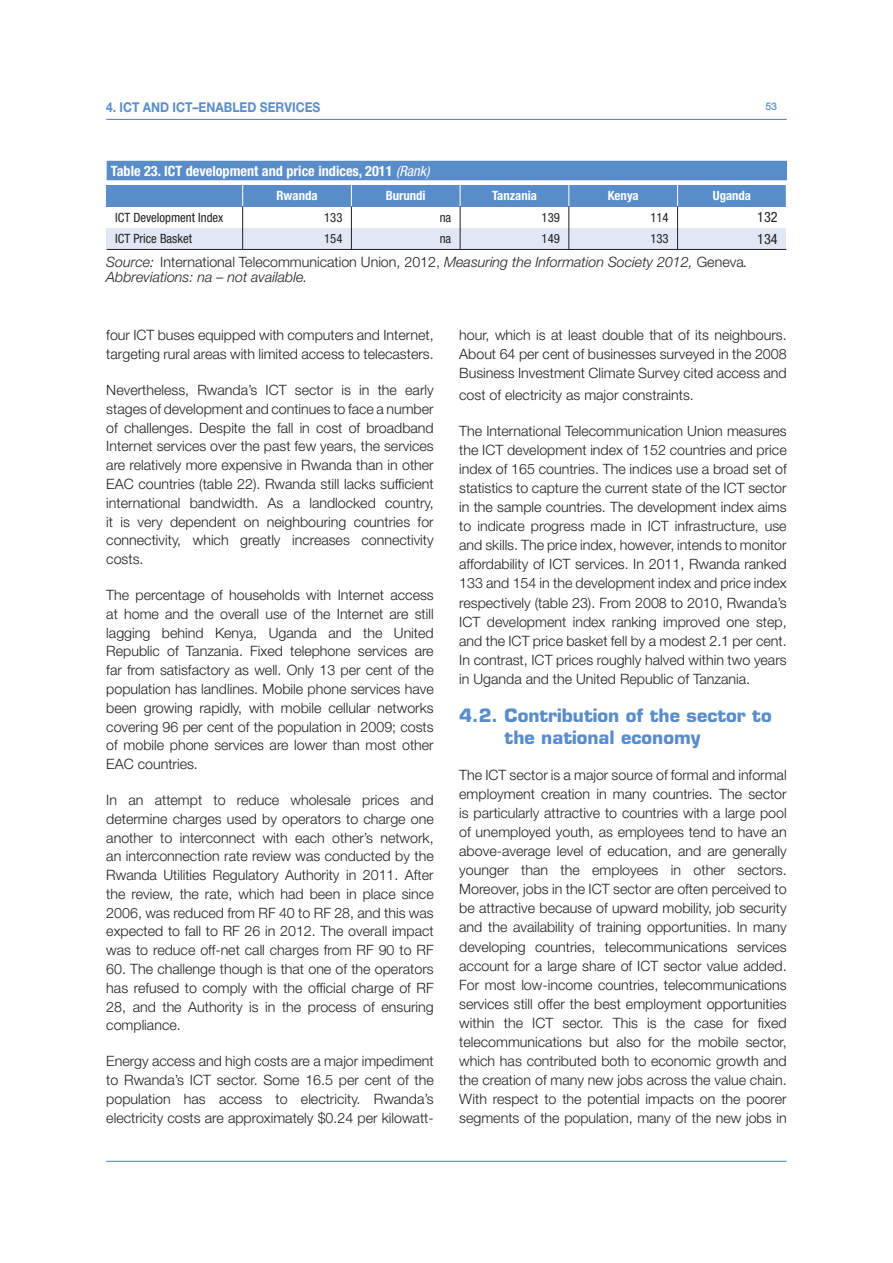
<style>
.page{position:relative;width:893px;height:1263px;background:#fff}
.page>*{position:absolute;margin:0;border:0;box-sizing:border-box;transform-origin:0 0}
.t1{font:700 18px/21.9px "Eurostile LT Std";color:#598dca}
.t2{font:300 14.25px/18.8px "Helvetica Neue LT Std";color:#231f20;text-align:justify}
.t3{font:italic 300 14.25px/15px "Helvetica Neue LT Std";color:#231f20}
.t4{font:700 condensed 14.25px "Helvetica Neue LT Std";color:#fff}
.t5{font:condensed 14.25px "Helvetica Neue LT Std";color:#231f20}
.t6{font:700 13.5px "Helvetica Neue LT Std";color:#598dca;scale:.88 1}
.t7{font:condensed 12.75px "Helvetica Neue LT Std";color:#231f20}
.t8{font:700 condensed 12.75px "Helvetica Neue LT Std";color:#fff}
.t9{font:500 10.5px "Helvetica Neue LT Std";color:#598dca}
.s1{font-weight:400;font-style:italic}
.s2{font-style:normal}
</style>
<div class="page">
<div style="left:107px;top:185px;width:679px;height:21px;background:#598dca"></div>
<div style="left:107px;top:228px;width:679px;height:21px;background:#e1e7f5"></div>
<svg style="left:242px;top:185px;width:1px;height:64px"></svg>
<svg style="left:351px;top:185px;width:1px;height:64px"></svg>
<svg style="left:460px;top:185px;width:1px;height:64px"></svg>
<svg style="left:568px;top:185px;width:1px;height:64px"></svg>
<svg style="left:677px;top:185px;width:1px;height:64px"></svg>
<hr style="left:107px;top:249px;width:571px;height:1px;background:#231f20">
<hr style="left:678px;top:249px;width:108px;height:1px;background:#231f20">
<div style="left:107px;top:161px;width:680px;height:19px;background:#598dca"></div>
<hr style="left:106px;top:119px;width:681px;height:1px;background:#598dca">
<hr style="left:106px;top:1161px;width:681px;height:1px;background:#598dca">
<p class="t6" style="left:106px;top:102px;width:245px">4. ICT AND ICT–ENABLED SERVICES</p>
<p class="t9" style="left:765px;top:100px;width:13px">53</p>
<p class="t4" style="left:111px;top:166px;width:320px">Table 23. ICT development and price indices, 2011 <span class="s1">(Rank)</span></p>
<p class="t8" style="left:276px;top:191px;width:43px">Rwanda</p>
<p class="t8" style="left:386px;top:191px;width:41px">Burundi</p>
<p class="t8" style="left:492px;top:191px;width:46px">Tanzania</p>
<p class="t8" style="left:608px;top:191px;width:32px">Kenya</p>
<p class="t8" style="left:713px;top:191px;width:40px">Uganda</p>
<p class="t7" style="left:115px;top:213px;width:110px">ICT Development Index</p>
<p class="t7" style="left:324px;top:213px;width:20px">133</p>
<p class="t7" style="left:440px;top:213px;width:13px">na</p>
<p class="t7" style="left:542px;top:213px;width:20px">139</p>
<p class="t7" style="left:650px;top:213px;width:20px">114</p>
<p class="t5" style="left:757px;top:212px;width:22px">132</p>
<p class="t7" style="left:115px;top:234px;width:78px">ICT Price Basket</p>
<p class="t7" style="left:324px;top:234px;width:20px">154</p>
<p class="t7" style="left:440px;top:234px;width:13px">na</p>
<p class="t7" style="left:542px;top:234px;width:20px">149</p>
<p class="t7" style="left:650px;top:234px;width:20px">133</p>
<p class="t5" style="left:757px;top:234px;width:22px">134</p>
<p class="t3" style="left:106px;top:256px;width:643px">Source: <span class="s2">International Telecommunication Union, 2012,</span> Measuring the Information Society 2012, <span class="s2">Geneva</span>.<br>Abbreviations: na – not available.</p>
<p class="t2" style="left:106px;top:328px;width:329px">four ICT buses equipped with computers and Internet, targeting rural areas with limited access to telecasters.</p>
<p class="t2" style="left:106px;top:382px;width:329px">Nevertheless, Rwanda’s ICT sector is in the early stages of development and continues to face a number of challenges. Despite the fall in cost of broadband Internet services over the past few years, the services are relatively more expensive in Rwanda than in other EAC countries (table 22). Rwanda still lacks sufficient international bandwidth. As a landlocked country, it is very dependent on neighbouring countries for connectivity, which greatly increases connectivity costs.</p>
<p class="t2" style="left:106px;top:587px;width:329px">The percentage of households with Internet access at home and the overall use of the Internet are still lagging behind Kenya, Uganda and the United Republic of Tanzania. Fixed telephone services are far from satisfactory as well. Only 13 per cent of the population has landlines. Mobile phone services have been growing rapidly, with mobile cellular networks covering 96 per cent of the population in 2009; costs of mobile phone services are lower than most other EAC countries.</p>
<p class="t2" style="left:106px;top:792px;width:329px">In an attempt to reduce wholesale prices and determine charges used by operators to charge one another to interconnect with each other’s network, an interconnection rate review was conducted by the Rwanda Utilities Regulatory Authority in 2011. After the review, the rate, which had been in place since 2006, was reduced from RF 40 to RF 28, and this was expected to fall to RF 26 in 2012. The overall impact was to reduce off-net call charges from RF 90 to RF</p>
<p class="t2" style="left:106px;top:961px;width:329px">60. The challenge though is that one of the operators has refused to comply with the official charge of RF 28, and the Authority is in the process of ensuring compliance.</p>
<p class="t2" style="left:106px;top:1053px;width:329px">Energy access and high costs are a major impediment to Rwanda’s ICT sector. Some 16.5 per cent of the population has access to electricity. Rwanda’s electricity costs are approximately $0.24 per kilowatt-</p>
<p class="t2" style="left:459px;top:328px;width:329px">hour, which is at least double that of its neighbours.<br>About 64 per cent of businesses surveyed in the 2008<br>Business Investment Climate Survey cited access and</p>
<p class="t2" style="left:459px;top:388px;width:236px">cost of electricity as major constraints.</p>
<p class="t2" style="left:459px;top:423px;width:329px">The International Telecommunication Union measures the ICT development index of 152 countries and price index of 165 countries. The indices use a broad set of statistics to capture the current state of the ICT sector in the sample countries. The development index aims to indicate progress made in ICT infrastructure, use and skills. The price index, however, intends to monitor affordability of ICT services. In 2011, Rwanda ranked 133 and 154 in the development index and price index respectively (table 23). From 2008 to 2010, Rwanda’s ICT development index ranking improved one step, and the ICT price basket fell by a modest 2.1 per cent.<br>In contrast, ICT prices roughly halved within two years in Uganda and the United Republic of Tanzania.</p>
<p class="t1" style="left:505px;top:706px;width:269px;text-indent:-45px">4.2. Contribution of the sector to the national economy</p>
<p class="t2" style="left:459px;top:767px;width:329px">The ICT sector is a major source of formal and informal employment creation in many countries. The sector is particularly attractive to countries with a large pool of unemployed youth, as employees tend to have an above-average level of education, and are generally younger than the employees in other sectors.<br>Moreover, jobs in the ICT sector are often perceived to be attractive because of upward mobility, job security and the availability of training opportunities. In many developing countries, telecommunications services account for a large share of ICT sector value added.<br>For most low-income countries, telecommunications services still offer the best employment opportunities within the ICT sector. This is the case for fixed telecommunications but also for the mobile sector, which has contributed both to economic growth and the creation of many new jobs across the value chain.<br>With respect to the potential impacts on the poorer segments of the population, many of the new jobs in</p>
</div>
